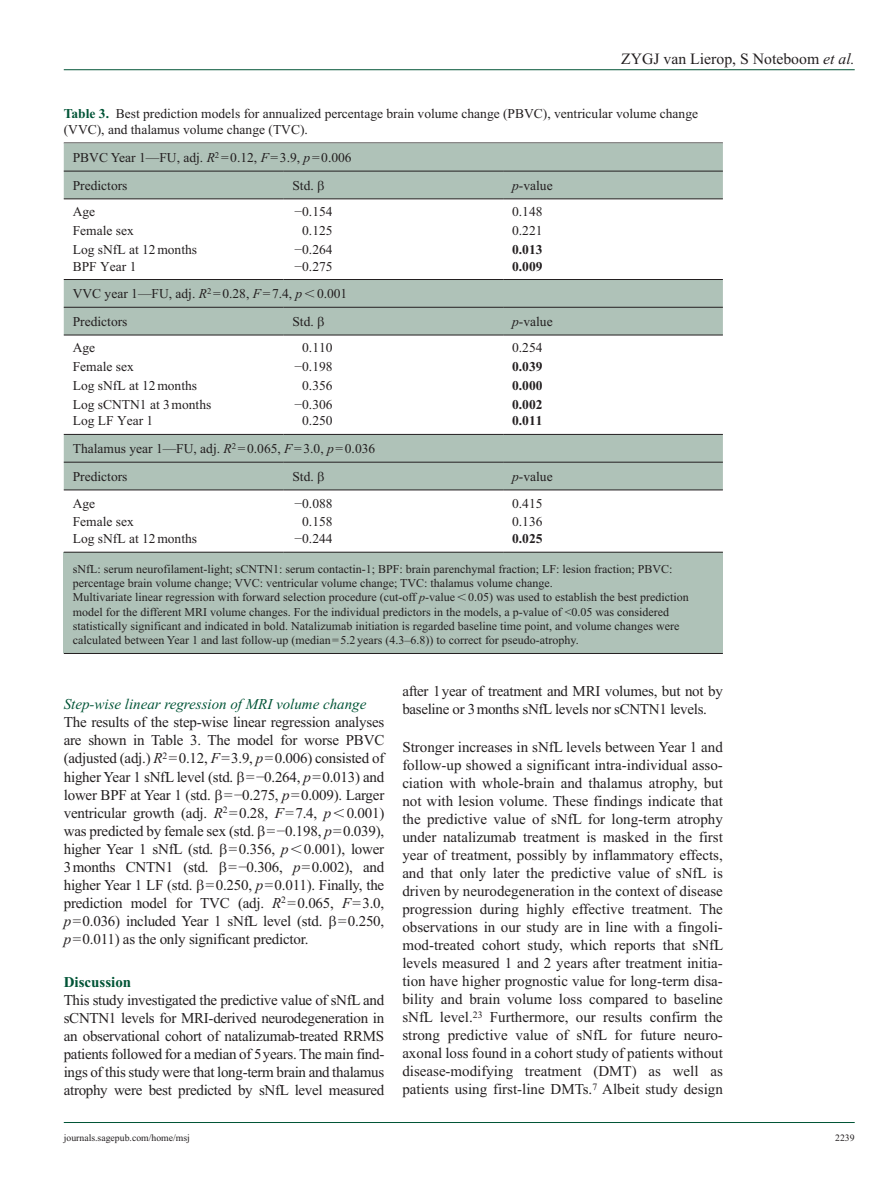
<style>
.page{position:relative;width:893px;height:1191px;background:#fff}
.page>*{position:absolute;margin:0;border:0;box-sizing:border-box;transform-origin:0 0}
.t1{font:15.75px "Times New Roman";color:#231f20}
.t2{font:15px/18px "Times New Roman";letter-spacing:-.015em;color:#231f20;text-align:justify}
.t3{font:italic 15px "Times New Roman";color:#015436}
.t4{font:700 15px "Times New Roman";color:#015436}
.t5{font:13.5px/27.8px "Times New Roman";color:#231f20}
.t6{font:700 13.5px "Times New Roman";color:#231f20}
.t7{font:12px/14.2px "Times New Roman";color:#231f20}
.t8{font:9.75px "Times New Roman";color:#231f20}
.s1{font-style:italic}
.s2{font-weight:700;color:#015436}
</style>
<div class="page">
<hr style="left:64px;top:69px;width:791px;height:1px;background:#015436">
<hr style="left:64px;top:1122px;width:791px;height:1px;background:#015436">
<div style="left:64px;top:552px;width:659px;height:101px;background:#afc2b8"></div>
<hr style="left:64px;top:653px;width:659px;height:1px;background:#231f20">
<svg style="left:64px;top:143px;width:659px;height:346px"></svg>
<hr style="left:64px;top:552px;width:219px;height:1px;background:#231f20">
<hr style="left:283px;top:552px;width:220px;height:1px;background:#231f20">
<hr style="left:503px;top:552px;width:220px;height:1px;background:#231f20">
<hr style="left:64px;top:279px;width:219px;height:1px;background:#231f20">
<hr style="left:283px;top:279px;width:220px;height:1px;background:#231f20">
<hr style="left:503px;top:279px;width:220px;height:1px;background:#231f20">
<hr style="left:64px;top:434px;width:219px;height:1px;background:#231f20">
<hr style="left:283px;top:434px;width:220px;height:1px;background:#231f20">
<hr style="left:503px;top:434px;width:220px;height:1px;background:#231f20">
<hr style="left:64px;top:171px;width:219px;height:1px;background:#231f20">
<hr style="left:283px;top:171px;width:220px;height:1px;background:#231f20">
<hr style="left:503px;top:171px;width:220px;height:1px;background:#231f20">
<hr style="left:64px;top:489px;width:219px;height:1px;background:#231f20">
<hr style="left:283px;top:489px;width:220px;height:1px;background:#231f20">
<hr style="left:503px;top:489px;width:220px;height:1px;background:#231f20">
<hr style="left:64px;top:335px;width:219px;height:1px;background:#231f20">
<hr style="left:283px;top:335px;width:220px;height:1px;background:#231f20">
<hr style="left:503px;top:335px;width:220px;height:1px;background:#231f20">
<hr style="left:64px;top:307px;width:219px;height:1px;background:#231f20">
<hr style="left:283px;top:307px;width:220px;height:1px;background:#231f20">
<hr style="left:503px;top:307px;width:220px;height:1px;background:#231f20">
<hr style="left:64px;top:462px;width:219px;height:1px;background:#231f20">
<hr style="left:283px;top:462px;width:220px;height:1px;background:#231f20">
<hr style="left:503px;top:462px;width:220px;height:1px;background:#231f20">
<hr style="left:64px;top:198px;width:219px;height:1px;background:#231f20">
<hr style="left:283px;top:198px;width:220px;height:1px;background:#231f20">
<hr style="left:503px;top:198px;width:220px;height:1px;background:#231f20">
<svg style="left:318px;top:180px;width:6px;height:13px"></svg>
<svg style="left:305px;top:290px;width:9px;height:8px"></svg>
<svg style="left:318px;top:316px;width:6px;height:13px"></svg>
<svg style="left:318px;top:471px;width:6px;height:13px"></svg>
<p class="t1" style="left:621px;top:50px;width:235px">ZYGJ van Lierop, S Noteboom <span class="s1">et al.</span></p>
<p class="t5" style="left:64px;top:105px;width:636px;line-height:15.8px"><span class="s2">Table 3.</span> Best prediction models for annualized percentage brain volume change (PBVC), ventricular volume change (VVC), and thalamus volume change (TVC).</p>
<p class="t5" style="left:73px;top:144px;width:280px">PBVC Year 1—FU, adj. <span class="s1">R</span><sup>2</sup> =0.12, <span class="s1">F</span>=3.9, <span class="s1">p</span>=0.006<br>Predictors</p>
<p class="t5" style="left:292px;top:171px;width:23px">Std.</p>
<p class="t5" style="left:512px;top:171px;width:42px"><span class="s1">p</span>-value</p>
<p class="t5" style="left:73px;top:198px;width:24px">Age</p>
<p class="t5" style="left:295px;top:198px;width:39px">−0.154</p>
<p class="t5" style="left:512px;top:198px;width:32px">0.148</p>
<p class="t5" style="left:73px;top:216px;width:63px">Female sex</p>
<p class="t5" style="left:302px;top:216px;width:32px">0.125</p>
<p class="t5" style="left:512px;top:216px;width:32px">0.221</p>
<p class="t5" style="left:73px;top:235px;width:126px">Log sNfL at 12months</p>
<p class="t5" style="left:295px;top:235px;width:39px">−0.264</p>
<p class="t6" style="left:512px;top:242px;width:32px">0.013</p>
<p class="t5" style="left:73px;top:252px;width:65px">BPF Year 1</p>
<p class="t5" style="left:295px;top:252px;width:39px">−0.275</p>
<p class="t6" style="left:512px;top:258px;width:32px">0.009</p>
<p class="t5" style="left:73px;top:280px;width:276px">VVC year 1—FU, adj. <span class="s1">R</span><sup>2</sup> =0.28, <span class="s1">F</span>=7.4, <span class="s1">p</span> 0.001<br>Predictors</p>
<p class="t5" style="left:292px;top:307px;width:23px">Std.</p>
<p class="t5" style="left:512px;top:307px;width:42px"><span class="s1">p</span>-value</p>
<p class="t5" style="left:73px;top:334px;width:24px">Age</p>
<p class="t5" style="left:302px;top:334px;width:32px">0.110</p>
<p class="t5" style="left:512px;top:334px;width:32px">0.254</p>
<p class="t5" style="left:73px;top:352px;width:63px">Female sex</p>
<p class="t5" style="left:295px;top:352px;width:39px">−0.198</p>
<p class="t6" style="left:512px;top:359px;width:32px">0.039</p>
<p class="t5" style="left:73px;top:371px;width:126px">Log sNfL at 12months</p>
<p class="t5" style="left:302px;top:371px;width:32px">0.356</p>
<p class="t6" style="left:512px;top:378px;width:32px">0.000</p>
<p class="t5" style="left:73px;top:390px;width:140px">Log sCNTN1 at 3months</p>
<p class="t5" style="left:295px;top:390px;width:39px">−0.306</p>
<p class="t6" style="left:512px;top:396px;width:32px">0.002</p>
<p class="t5" style="left:73px;top:407px;width:82px">Log LF Year 1</p>
<p class="t5" style="left:302px;top:407px;width:32px">0.250</p>
<p class="t6" style="left:512px;top:413px;width:32px">0.011</p>
<p class="t5" style="left:73px;top:435px;width:304px">Thalamus year 1—FU, adj. <span class="s1">R</span><sup>2</sup> =0.065, <span class="s1">F</span>=3.0, <span class="s1">p</span>=0.036<br>Predictors</p>
<p class="t5" style="left:292px;top:462px;width:23px">Std.</p>
<p class="t5" style="left:512px;top:462px;width:42px"><span class="s1">p</span>-value</p>
<p class="t5" style="left:73px;top:489px;width:24px">Age</p>
<p class="t5" style="left:295px;top:489px;width:39px">−0.088</p>
<p class="t5" style="left:512px;top:489px;width:32px">0.415</p>
<p class="t5" style="left:73px;top:508px;width:63px">Female sex</p>
<p class="t5" style="left:302px;top:508px;width:32px">0.158</p>
<p class="t5" style="left:512px;top:508px;width:32px">0.136</p>
<p class="t5" style="left:73px;top:525px;width:126px">Log sNfL at 12months</p>
<p class="t5" style="left:295px;top:525px;width:39px">−0.244</p>
<p class="t6" style="left:512px;top:531px;width:32px">0.025</p>
<p class="t7" style="left:73px;top:561px;width:617px">sNfL: serum neurofilament-light; sCNTN1: serum contactin-1; BPF: brain parenchymal fraction; LF: lesion fraction; PBVC: percentage brain volume change; VVC: ventricular volume change; TVC: thalamus volume change.<br>Multivariate linear regression with forward selection procedure (cut-off <span class="s1">p</span>-value 0.05) was used to establish the best prediction model for the different MRI volume changes. For the individual predictors in the models, a p-value of &lt;0.05 was considered statistically significant and indicated in bold. Natalizumab initiation is regarded baseline time point, and volume changes were calculated between Year 1 and last follow-up (median=5.2years (4.3–6.8)) to correct for pseudo-atrophy.</p>
<p class="t3" style="left:64px;top:696px;width:304px">Step-wise linear regression of MRI volume change</p>
<p class="t2" style="left:64px;top:713px;width:322px">The results of the step-wise linear regression analyses are shown in Table 3. The model for worse PBVC (adjusted (adj.) <span class="s1">R</span><sup>2</sup> =0.12, <span class="s1">F</span>=3.9, <span class="s1">p</span>=0.006) consisted of higher Year 1 sNfL level (std. =−0.264, <span class="s1">p</span>=0.013) and lower BPF at Year 1 (std. =−0.275, <span class="s1">p</span>=0.009). Larger ventricular growth (adj. <span class="s1">R</span><sup>2</sup> =0.28, <span class="s1">F</span>=7.4, <span class="s1">p</span> 0.001) was predicted by female sex (std. =−0.198, <span class="s1">p</span>=0.039), higher Year 1 sNfL (std. =0.356, <span class="s1">p</span> 0.001), lower 3months CNTN1 (std.</p>
<p class="t2" style="left:64px;top:857px;width:322px;text-indent:165px">=−0.306, <span class="s1">p</span>=0.002), and higher Year 1 LF (std. =0.250, <span class="s1">p</span>=0.011). Finally, the prediction model for TVC (adj. <span class="s1">R</span><sup>2</sup> =0.065, <span class="s1">F</span>=3.0, <span class="s1">p</span>=0.036) included Year 1 sNfL level (std. =0.250, <span class="s1">p</span>=0.011) as the only significant predictor.</p>
<p class="t4" style="left:64px;top:973px;width:69px">Discussion</p>
<p class="t2" style="left:64px;top:991px;width:322px">This study investigated the predictive value of sNfL and sCNTN1 levels for MRI-derived neurodegeneration in an observational cohort of natalizumab-treated RRMS patients followed for a median of 5years. The main find&shy;ings of this study were that long-term brain and thalamus atrophy were best predicted by sNfL level measured</p>
<p class="t2" style="left:402px;top:682px;width:322px">after 1year of treatment and MRI volumes, but not by baseline or 3months sNfL levels nor sCNTN1 levels.</p>
<p class="t2" style="left:402px;top:737px;width:323px">Stronger increases in sNfL levels between Year 1 and follow-up showed a significant intra-individual asso&shy;ciation with whole-brain and thalamus atrophy, but not with lesion volume. These findings indicate that the predictive value of sNfL for long-term atrophy under natalizumab treatment is masked in the first year of treatment, possibly by inflammatory effects, and that only later the predictive value of sNfL is driven by neurodegeneration in the context of disease progression during highly effective treatment. The observations in our study are in line with a fingoli&shy;mod-treated cohort study, which reports that sNfL levels measured 1 and 2 years after treatment initia&shy;tion have higher prognostic value for long-term disa&shy;bility and brain volume loss compared to baseline sNfL level.<sup>23</sup> Furthermore, our results confirm the strong predictive value of sNfL for future neuro&shy;axonal loss found in a cohort study of patients without disease-modifying treatment (DMT) as well as patients using first-line DMTs.<sup>7</sup> Albeit study design</p>
<p class="t8" style="left:64px;top:1132px;width:128px">journals.sagepub.com/home/msj</p>
<p class="t8" style="left:835px;top:1132px;width:21px">2239</p>
</div>
